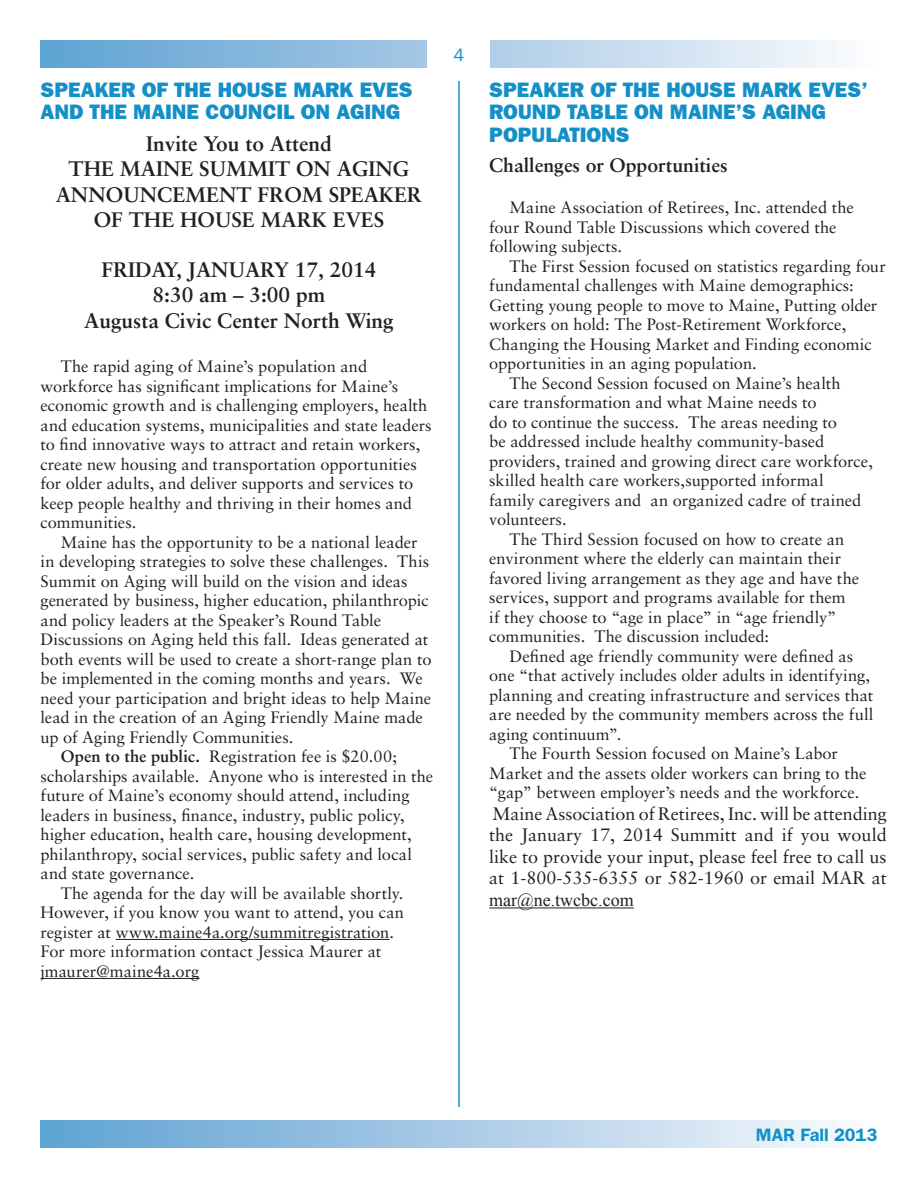
<style>
.page{position:relative;width:918px;height:1188px;background:#fff}
.page>*{position:absolute;margin:0;border:0;box-sizing:border-box;transform-origin:0 0}
.t1{font:700 21px/25.2px "Sabon";color:#231f20;text-align:center}
.t2{font:800 21px "Franklin Gothic";color:#1490c8}
.t3{font:700 19.5px "Sabon";color:#231f20}
.t4{font:18px/21.6px "Sabon";color:#231f20;text-align:justify}
.t5{font:18px "Times New Roman";color:#231f20}
.t6{font:600 18px "Franklin Gothic";color:#1490c8}
.t7{font:18px "Franklin Gothic";color:#1490c8}
.t8{font:16.5px/19.5px "Sabon";color:#231f20}
.s1{font-weight:700}
</style>
<div class="page">
<div style="left:40px;top:1120px;width:838px;height:28px;background:linear-gradient(to right,#5da0d2,#faf9fd)"></div>
<div style="left:40px;top:41px;width:838px;height:27px;background:linear-gradient(to right,#5da0d2,#fafafd)"></div>
<div style="left:428px;top:40px;width:62px;height:28px;background:#fff"></div>
<hr style="left:458px;top:81px;width:2px;height:1026px;background:#1490c8">
<hr style="left:116px;top:939px;width:274px;height:1px;background:#231f20">
<hr style="left:40px;top:978px;width:159px;height:1px;background:#231f20">
<hr style="left:489px;top:908px;width:145px;height:1px;background:#231f20">
<p class="t2" style="left:40px;top:77px;width:147px">SPEAKER OF THE</p>
<p class="t2" style="left:218px;top:77px;width:29px">HOUSE</p>
<p class="t2" style="left:293px;top:77px;width:94px">MARK EVES</p>
<p class="t2" style="left:40px;top:100px;width:63px">AND THE</p>
<p class="t2" style="left:133px;top:100px;width:44px">MAINE</p>
<p class="t2" style="left:206px;top:100px;width:28px">COUNCI</p>
<p class="t2" style="left:283px;top:100px;width:67px">L ON AGING</p>
<p class="t1" style="left:56px;top:131px;width:368px">Invite You to Attend<br>THE MAINE SUMMIT ON AGING<br>ANNOUNCEMENT FROM SPEAKER<br>OF THE HOUSE MARK EVES</p>
<p class="t1" style="left:84px;top:257px;width:311px">FRIDAY, JANUARY 17, 2014<br>8:30 am – 3:00 pm<br>Augusta Civic Center North Wing</p>
<p class="t8" style="left:41px;top:357px;width:393px;text-indent:20px">The rapid aging of Maine’s population and workforce has significant implications for Maine’s economic growth and is challenging employers, health and education systems, municipalities and state leaders to find innovative ways to attract and retain workers, create new housing and transportation opportunities for older adults, and deliver supports and services to keep people healthy and thriving in their homes and communities.</p>
<p class="t8" style="left:61px;top:532px;width:358px">Maine has the opportunity to be a national leader</p>
<p class="t8" style="left:41px;top:552px;width:390px">in developing strategies to solve these challenges. This</p>
<p class="t8" style="left:41px;top:571px;width:369px">Summit on Aging will build on the vision and ideas</p>
<p class="t8" style="left:41px;top:591px;width:390px">generated by business, higher education, philanthropic</p>
<p class="t8" style="left:41px;top:610px;width:342px">and policy leaders at the Speaker’s Round Table</p>
<p class="t8" style="left:41px;top:630px;width:389px">Discussions on Aging held this fall. Ideas generated at</p>
<p class="t8" style="left:41px;top:649px;width:393px">both events will be used to create a short-range plan to</p>
<p class="t8" style="left:41px;top:669px;width:384px">be implemented in the coming months and years. We</p>
<p class="t8" style="left:41px;top:688px;width:392px">need your participation and bright ideas to help Maine</p>
<p class="t8" style="left:41px;top:708px;width:384px">lead in the creation of an Aging Friendly Maine made</p>
<p class="t8" style="left:41px;top:727px;width:254px">up of Aging Friendly Communities.</p>
<p class="t8" style="left:61px;top:747px;width:338px"><span class="s1">Open to the public.</span> Registration fee is $20.00;</p>
<p class="t8" style="left:41px;top:766px;width:394px">scholarships available. Anyone who is interested in the</p>
<p class="t8" style="left:41px;top:786px;width:371px">future of Maine’s economy should attend, including</p>
<p class="t8" style="left:41px;top:805px;width:366px">leaders in business, finance, industry, public policy,</p>
<p class="t8" style="left:41px;top:825px;width:373px">higher education, health care, housing development,</p>
<p class="t8" style="left:41px;top:844px;width:373px">philanthropy, social services, public safety and local</p>
<p class="t8" style="left:41px;top:864px;width:156px">and state governance.</p>
<p class="t8" style="left:61px;top:883px;width:344px">The agenda for the day will be available shortly.</p>
<p class="t8" style="left:41px;top:903px;width:365px">However, if you know you want to attend, you can</p>
<p class="t8" style="left:41px;top:922px;width:355px">register at www.maine4a.org/summitregistration.</p>
<p class="t8" style="left:41px;top:942px;width:342px">For more information contact Jessica Maurer at</p>
<p class="t8" style="left:41px;top:961px;width:160px">jmaurer@maine4a.org</p>
<p class="t7" style="left:454px;top:45px;width:12px">4</p>
<p class="t2" style="left:489px;top:77px;width:147px">SPEAKER OF THE</p>
<p class="t2" style="left:666px;top:77px;width:29px">HOUSE</p>
<p class="t2" style="left:742px;top:77px;width:94px">MARK EVES</p>
<p class="t2" style="left:861px;top:77px;width:8px">’</p>
<p class="t2" style="left:489px;top:100px;width:30px">ROUND</p>
<p class="t2" style="left:567px;top:100px;width:209px">TABLE ON MAINE ’S AGING</p>
<p class="t2" style="left:489px;top:122px;width:29px">POPU</p>
<p class="t2" style="left:546px;top:122px;width:37px">LATIONS</p>
<p class="t3" style="left:489px;top:153px;width:240px">Challenges or Opportunities</p>
<p class="t8" style="left:489px;top:197px;width:366px;text-indent:20px">Maine Association of Retirees, Inc. attended the four Round Table Discussions which covered the following subjects.</p>
<p class="t8" style="left:509px;top:256px;width:378px">The First Session focused on statistics regarding four</p>
<p class="t8" style="left:489px;top:275px;width:366px">fundamental challenges with Maine demographics:</p>
<p class="t8" style="left:489px;top:295px;width:390px">Getting young people to move to Maine, Putting older</p>
<p class="t8" style="left:489px;top:314px;width:359px">workers on hold: The Post-Retirement Workforce,</p>
<p class="t8" style="left:489px;top:334px;width:384px">Changing the Housing Market and Finding economic</p>
<p class="t8" style="left:489px;top:353px;width:269px">opportunities in an aging population.</p>
<p class="t8" style="left:509px;top:373px;width:333px">The Second Session focused on Maine’s health</p>
<p class="t8" style="left:489px;top:392px;width:329px">care transformation and what Maine needs to</p>
<p class="t8" style="left:489px;top:412px;width:349px">do to continue the success. The areas needing to</p>
<p class="t8" style="left:489px;top:431px;width:337px">be addressed include healthy community-based</p>
<p class="t8" style="left:489px;top:451px;width:385px">providers, trained and growing direct care workforce,</p>
<p class="t8" style="left:489px;top:470px;width:336px">skilled health care workers,supported informal</p>
<p class="t8" style="left:489px;top:490px;width:374px">family caregivers and an organized cadre of trained</p>
<p class="t8" style="left:489px;top:509px;width:79px">volunteers.</p>
<p class="t8" style="left:509px;top:529px;width:336px">The Third Session focused on how to create an</p>
<p class="t8" style="left:489px;top:548px;width:353px">environment where the elderly can maintain their</p>
<p class="t8" style="left:489px;top:568px;width:371px">favored living arrangement as they age and have the</p>
<p class="t8" style="left:489px;top:587px;width:358px">services, support and programs available for them</p>
<p class="t8" style="left:489px;top:607px;width:349px">if they choose to “age in place” in “age friendly”</p>
<p class="t8" style="left:489px;top:626px;width:281px">communities. The discussion included:</p>
<p class="t8" style="left:509px;top:646px;width:345px">Defined age friendly community were defined as</p>
<p class="t8" style="left:489px;top:665px;width:382px">one “that actively includes older adults in identifying,</p>
<p class="t8" style="left:489px;top:685px;width:386px">planning and creating infrastructure and services that</p>
<p class="t8" style="left:489px;top:704px;width:386px">are needed by the community members across the full</p>
<p class="t8" style="left:489px;top:724px;width:134px">aging continuum”.</p>
<p class="t8" style="left:509px;top:743px;width:330px">The Fourth Session focused on Maine’s Labor</p>
<p class="t8" style="left:489px;top:763px;width:379px">Market and the assets older workers can bring to the</p>
<p class="t8" style="left:489px;top:782px;width:372px">“gap” between employer’s needs and the workforce.</p>
<p class="t4" style="left:489px;top:802px;width:399px">Maine Association of Retirees, Inc. will be attending the January 17, 2014 Summitt and if you would like to provide your input, please feel free to call us at 1-800-535-6355 or 582-1960 or email MAR at</p>
<p class="t5" style="left:489px;top:888px;width:146px">mar@ne.twcbc.com</p>
<p class="t6" style="left:756px;top:1124px;width:123px">MAR Fall 2013</p>
</div>
